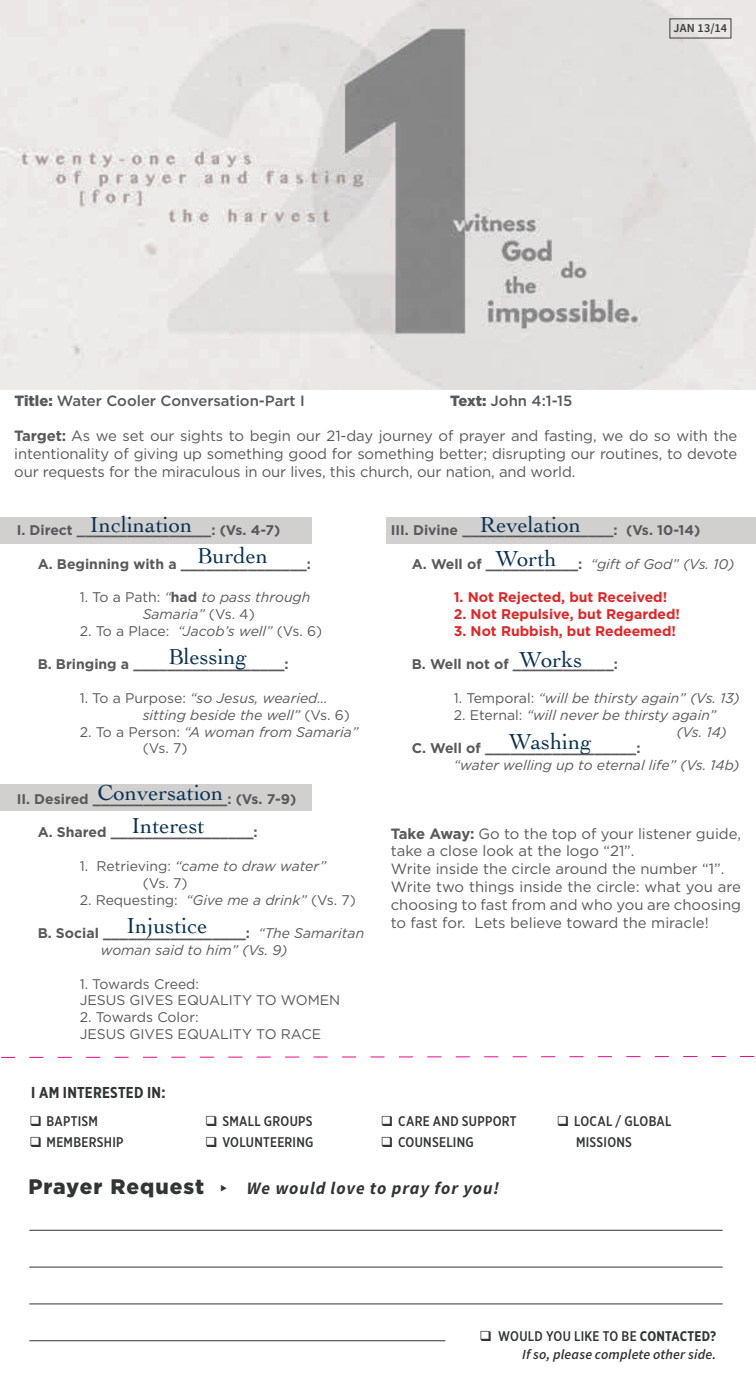
<style>
.page{position:relative;width:756px;height:1386px;background:#fff}
.page>*{position:absolute;margin:0;border:0;box-sizing:border-box;transform-origin:0 0}
.t1{font:22.75px/32.9px "Cochin";color:#093153}
.t2{font:900 21px "Gotham";letter-spacing:.05em;color:#323535}
.t3{font:italic 700 17.5px "Source Sans Pro";letter-spacing:.05em;color:#323535}
.t4{font:700 15.75px "Gotham Narrow";letter-spacing:.015em;color:#323535}
.t5{font:14.88px/17.8px "Gotham";color:#59595c;text-align:justify}
.t6{font:500 14.88px "Gotham";color:#59595c}
.t7{font:italic 14px/16.8px "Gotham";color:#59595c}
.t8{font:700 14px "Gotham";color:#59595c}
.t9{font:14px/16.8px "Gotham";color:#59595c}
.t10{font:500 14px/21px "Gotham Narrow";letter-spacing:.02em;color:#323535}
.t11{font:700 14px "Gotham";color:#e32525}
.t12{font:italic 600 14px "Source Sans Pro";letter-spacing:.01em;color:#323535}
.t13{font:600 12.25px "Source Sans Pro";letter-spacing:.02em;color:#3d3d3c}
.s1{font-weight:900}
.s2{font-weight:700}
.s3{font-style:normal}
.s4{font-weight:700;font-style:normal}
.s5{font-style:italic}
.s6{font-weight:400;font-style:italic}
</style>
<div class="page">
<div style="left:0;top:517px;width:312px;height:27px;background:#d1d0cf"></div>
<div style="left:0;top:784px;width:312px;height:27px;background:#d1d0cf"></div>
<div style="left:387px;top:517px;width:369px;height:27px;background:#d1d0cf"></div>
<img style="left:0;top:0;width:756px;height:390px">
<svg style="left:1px;top:1056px;width:754px;height:2px"></svg>
<hr style="left:29px;top:1267px;width:694px;height:1px;background:#323535">
<hr style="left:29px;top:1230px;width:694px;height:1px;background:#323535">
<hr style="left:29px;top:1303px;width:694px;height:1px;background:#323535">
<hr style="left:29px;top:1340px;width:416px;height:1px;background:#323535">
<p class="t13" style="left:674px;top:20px;width:55px">JAN 13/14</p>
<p class="t6" style="left:14px;top:391px;width:292px"><span class="s1">Title:</span> Water Cooler Conversation-Part I</p>
<p class="t6" style="left:450px;top:391px;width:124px"><span class="s1">Text:</span> John 4:1-15</p>
<p class="t5" style="left:14px;top:427px;width:724px"><span class="s2">Target:</span> As we set our sights to begin our 21-day journey of prayer and fasting, we do so with the intentionality of giving up something good for something better; disrupting our routines, to devote our requests for the miraculous in our lives, this church, our nation, and world.</p>
<h1 class="t1" style="left:90px;top:507px;width:104px">Inclination</h1>
<p class="t8" style="left:17px;top:521px;width:265px">I. Direct ________________: (Vs. 4-7)</p>
<p class="t8" style="left:38px;top:554px;width:275px">A. Beginning with a _______________:</p>
<p class="t7" style="left:80px;top:589px;width:232px;text-align:center"><span class="s3">1. To a Path:</span> “<span class="s4">had</span> to pass through<br>Samaria” <span class="s3">(Vs. 4)</span></p>
<p class="t9" style="left:80px;top:622px;width:244px">2. To a Place: <span class="s5">“Jacob’s well”</span> (Vs. 6)</p>
<p class="t8" style="left:38px;top:655px;width:253px">B. Bringing a __________________:</p>
<p class="t7" style="left:143px;top:689px;width:209px;text-indent:-63px"><span class="s3">1. To a Purpose:</span> “so Jesus, wearied… sitting beside the well” <span class="s3">(Vs. 6)</span></p>
<p class="t7" style="left:143px;top:723px;width:217px;text-indent:-63px"><span class="s3">2. To a Person:</span> “A woman from Samaria” <span class="s3">(Vs. 7)</span></p>
<p class="t8" style="left:17px;top:790px;width:281px">II. Desired ________________: (Vs. 7-9)</p>
<p class="t8" style="left:38px;top:823px;width:222px">A. Shared _________________:</p>
<p class="t9" style="left:143px;top:857px;width:185px;text-indent:-63px">1. Retrieving: <span class="s5">“came to draw water” </span>(Vs. 7)</p>
<p class="t9" style="left:80px;top:891px;width:278px">2. Requesting: <span class="s5">“Give me a drink”</span> (Vs. 7)</p>
<p class="t7" style="left:101px;top:925px;width:265px;text-indent:-63px"><span class="s4">B. Social _________________:</span> “The Samaritan woman said to him” (Vs. 9)</p>
<p class="t9" style="left:80px;top:975px;width:262px">1. Towards Creed:<br>JESUS GIVES EQUALITY TO WOMEN</p>
<p class="t9" style="left:80px;top:1009px;width:243px">2. Towards Color:<br>JESUS GIVES EQUALITY TO RACE</p>
<h1 class="t1" style="left:197px;top:538px;width:73px">Burden</h1>
<h1 class="t1" style="left:168px;top:639px;width:80px">Blessing</h1>
<h1 class="t1" style="left:131px;top:776px;width:94px;text-indent:-34px">Conversation<br>Interest</h1>
<h1 class="t1" style="left:126px;top:908px;width:83px">Injustice</h1>
<h1 class="t1" style="left:480px;top:506px;width:103px;line-height:34.5px;text-align:center">Revelation<br>Worth</h1>
<p class="t8" style="left:391px;top:521px;width:311px">III. Divine __________________: (Vs. 10-14)</p>
<p class="t8" style="left:412px;top:554px;width:324px">A. Well of ___________: <span class="s6">“gift of God” (Vs. 10)</span></p>
<p class="t11" style="left:454px;top:588px;width:215px">1. Not Rejected, but Received!</p>
<p class="t11" style="left:454px;top:605px;width:228px">2. Not Repulsive, but Regarded!</p>
<p class="t11" style="left:454px;top:622px;width:224px">3. Not Rubbish, but Redeemed!</p>
<p class="t8" style="left:412px;top:655px;width:208px">B. Well not of ____________:</p>
<p class="t7" style="left:454px;top:689px;width:288px"><span class="s3">1. Temporal:</span> “will be thirsty again” (Vs. 13)</p>
<p class="t7" style="left:676px;top:706px;width:52px;text-indent:-223px"><span class="s3">2. Eternal:</span> “will never be thirsty again” (Vs. 14)</p>
<p class="t8" style="left:412px;top:739px;width:230px">C. Well of __________________:</p>
<p class="t7" style="left:454px;top:757px;width:287px">“water welling up to eternal life” (Vs. 14b)</p>
<h1 class="t1" style="left:519px;top:642px;width:65px">Works</h1>
<h1 class="t1" style="left:509px;top:724px;width:84px">Washing</h1>
<p class="t5" style="left:391px;top:824px;width:352px;text-align:left"><span class="s2">Take Away:</span> Go to the top of your listener guide, take a close look at the logo “21”.<br>Write inside the circle around the number “1”.<br>Write two things inside the circle: what you are choosing to fast from and who you are choosing to fast for. Lets believe toward the miracle!</p>
<p class="t4" style="left:31px;top:1084px;width:136px">I AM INTERESTED IN:</p>
<p class="t10" style="left:29px;top:1110px;width:70px">❑ BAPTISM</p>
<p class="t10" style="left:29px;top:1131px;width:96px">❑ MEMBERSHIP</p>
<p class="t10" style="left:205px;top:1110px;width:109px">❑ SMALL GROUPS</p>
<p class="t10" style="left:205px;top:1131px;width:110px">❑ VOLUNTEERING</p>
<p class="t10" style="left:381px;top:1110px;width:137px">❑ CARE AND SUPPORT</p>
<p class="t10" style="left:381px;top:1131px;width:94px">❑ COUNSELING</p>
<p class="t10" style="left:576px;top:1110px;width:97px;text-indent:-19px">❑ LOCAL / GLOBAL<br>MISSIONS</p>
<h2 class="t2" style="left:28px;top:1172px;width:177px">Prayer Request</h2>
<p class="t3" style="left:247px;top:1177px;width:254px">We would love to pray for you!</p>
<p class="t10" style="left:479px;top:1326px;width:238px">❑ WOULD YOU LIKE TO BE <span class="s2">CONTACTED?</span></p>
<p class="t12" style="left:522px;top:1346px;width:196px">If so, please complete other side.</p>
</div>
